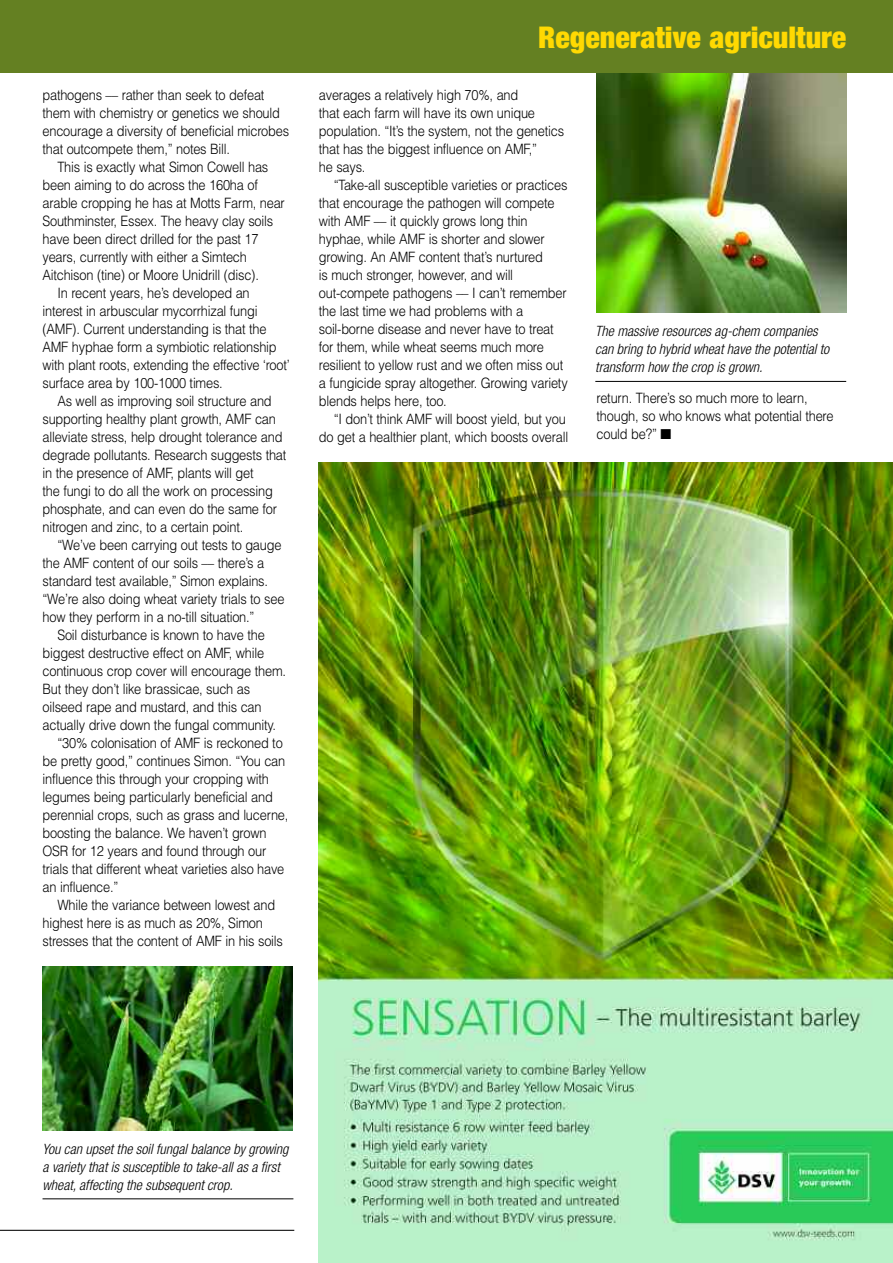
<style>
.page{position:relative;width:893px;height:1263px;background:#fff}
.page>*{position:absolute;margin:0;border:0;box-sizing:border-box;transform-origin:0 0}
.t1{font:900 condensed 30px "Helvetica Neue";color:#ffd902}
.t2{font:300 14.25px/18px "Helvetica";letter-spacing:-.015em;color:#000;scale:.9 1}
.t3{font:italic 300 condensed 14.25px/18px "Helvetica Neue";color:#000}
</style>
<div class="page">
<hr style="left:595px;top:381px;width:251px;height:1px;background:#000">
<img style="left:596px;top:72px;width:250px;height:241px">
<hr style="left:43px;top:1198px;width:250px;height:1px;background:#000">
<img style="left:43px;top:966px;width:250px;height:164px">
<div style="left:0;top:0;width:893px;height:72px;background:#648022"></div>
<hr style="left:0;top:1230px;width:294px;height:1px;background:#000">
<img style="left:319px;top:462px;width:574px;height:801px">
<p class="t2" style="left:43px;top:86px;width:276px">pathogens –– rather than seek to defeat them with chemistry or genetics we should encourage a diversity of beneficial microbes that outcompete them,” notes Bill.</p>
<p class="t2" style="left:57px;top:158px;width:236px">This is exactly what Simon Cowell has</p>
<p class="t2" style="left:43px;top:176px;width:241px">been aiming to do across the 160ha of</p>
<p class="t2" style="left:43px;top:194px;width:271px">arable cropping he has at Motts Farm, near</p>
<p class="t2" style="left:43px;top:212px;width:258px">Southminster, Essex. The heavy clay soils</p>
<p class="t2" style="left:43px;top:230px;width:242px">have been direct drilled for the past 17</p>
<p class="t2" style="left:43px;top:248px;width:229px">years, currently with either a Simtech</p>
<p class="t2" style="left:43px;top:266px;width:242px">Aitchison (tine) or Moore Unidrill (disc).</p>
<p class="t2" style="left:57px;top:284px;width:215px">In recent years, he’s developed an</p>
<p class="t2" style="left:43px;top:302px;width:240px">interest in arbuscular mycorrhizal fungi</p>
<p class="t2" style="left:43px;top:320px;width:250px">(AMF). Current understanding is that the</p>
<p class="t2" style="left:43px;top:338px;width:262px">AMF hyphae form a symbiotic relationship</p>
<p class="t2" style="left:43px;top:356px;width:276px">with plant roots, extending the effective ‘root’</p>
<p class="t2" style="left:43px;top:374px;width:202px">surface area by 100-1000 times.</p>
<p class="t2" style="left:57px;top:392px;width:240px">As well as improving soil structure and</p>
<p class="t2" style="left:43px;top:410px;width:261px">supporting healthy plant growth, AMF can</p>
<p class="t2" style="left:43px;top:428px;width:268px">alleviate stress, help drought tolerance and</p>
<p class="t2" style="left:43px;top:446px;width:272px">degrade pollutants. Research suggests that</p>
<p class="t2" style="left:43px;top:464px;width:236px">in the presence of AMF, plants will get</p>
<p class="t2" style="left:43px;top:482px;width:257px">the fungi to do all the work on processing</p>
<p class="t2" style="left:43px;top:500px;width:262px">phosphate, and can even do the same for</p>
<p class="t2" style="left:43px;top:518px;width:225px">nitrogen and zinc, to a certain point.</p>
<p class="t2" style="left:57px;top:536px;width:251px">“We’ve been carrying out tests to gauge</p>
<p class="t2" style="left:43px;top:554px;width:248px">the AMF content of our soils –– there’s a</p>
<p class="t2" style="left:43px;top:572px;width:252px">standard test available,” Simon explains.</p>
<p class="t2" style="left:43px;top:590px;width:270px">“We’re also doing wheat variety trials to see</p>
<p class="t2" style="left:43px;top:608px;width:237px">how they perform in a no-till situation.”</p>
<p class="t2" style="left:57px;top:626px;width:232px">Soil disturbance is known to have the</p>
<p class="t2" style="left:43px;top:644px;width:248px">biggest destructive effect on AMF, while</p>
<p class="t2" style="left:43px;top:662px;width:272px">continuous crop cover will encourage them.</p>
<p class="t2" style="left:43px;top:680px;width:232px">But they don’t like brassicae, such as</p>
<p class="t2" style="left:43px;top:698px;width:245px">oilseed rape and mustard, and this can</p>
<p class="t2" style="left:43px;top:716px;width:261px">actually drive down the fungal community.</p>
<p class="t2" style="left:57px;top:734px;width:252px">“30% colonisation of AMF is reckoned to</p>
<p class="t2" style="left:43px;top:752px;width:271px">be pretty good,” continues Simon. “You can</p>
<p class="t2" style="left:43px;top:770px;width:253px">influence this through your cropping with</p>
<p class="t2" style="left:43px;top:788px;width:257px">legumes being particularly beneficial and</p>
<p class="t2" style="left:43px;top:806px;width:275px">perennial crops, such as grass and lucerne,</p>
<p class="t2" style="left:43px;top:824px;width:250px">boosting the balance. We haven’t grown</p>
<p class="t2" style="left:43px;top:842px;width:250px">OSR for 12 years and found through our</p>
<p class="t2" style="left:43px;top:860px;width:270px">trials that different wheat varieties also have</p>
<p class="t2" style="left:43px;top:878px;width:86px">an influence.”</p>
<p class="t2" style="left:57px;top:896px;width:243px">While the variance between lowest and</p>
<p class="t2" style="left:43px;top:914px;width:246px">highest here is as much as 20%, Simon</p>
<p class="t2" style="left:43px;top:932px;width:269px">stresses that the content of AMF in his soils</p>
<h1 class="t1" style="left:538px;top:27px;width:310px">Regenerative agriculture</h1>
<p class="t2" style="left:319px;top:86px;width:274px">averages a relatively high 70%, and<br>that each farm will have its own unique population. “It’s the system, not the genetics that has the biggest influence on AMF,”<br>he says.</p>
<p class="t2" style="left:319px;top:176px;width:278px;text-indent:15px">“Take-all susceptible varieties or practices that encourage the pathogen will compete with AMF –– it quickly grows long thin hyphae, while AMF is shorter and slower growing. An AMF content that’s nurtured<br>is much stronger, however, and will out-compete pathogens –– I can’t remember the last time we had problems with a soil-borne disease and never have to treat for them, while wheat seems much more resilient to yellow rust and we often miss out a fungicide spray altogether. Growing variety blends helps here, too.</p>
<p class="t2" style="left:319px;top:410px;width:279px;text-align:right">“I don’t think AMF will boost yield, but you do get a healthier plant, which boosts overall</p>
<p class="t3" style="left:595px;top:323px;width:235px">The massive resources ag-chem companies can bring to hybrid wheat have the potential to transform how the crop is grown.</p>
<p class="t2" style="left:597px;top:389px;width:265px">return. There’s so much more to learn, though, so who knows what potential there could be?” ■</p>
<p class="t3" style="left:43px;top:1141px;width:247px">You can upset the soil fungal balance by growing a variety that is susceptible to take-all as a first wheat, affecting the subsequent crop.</p>
</div>
